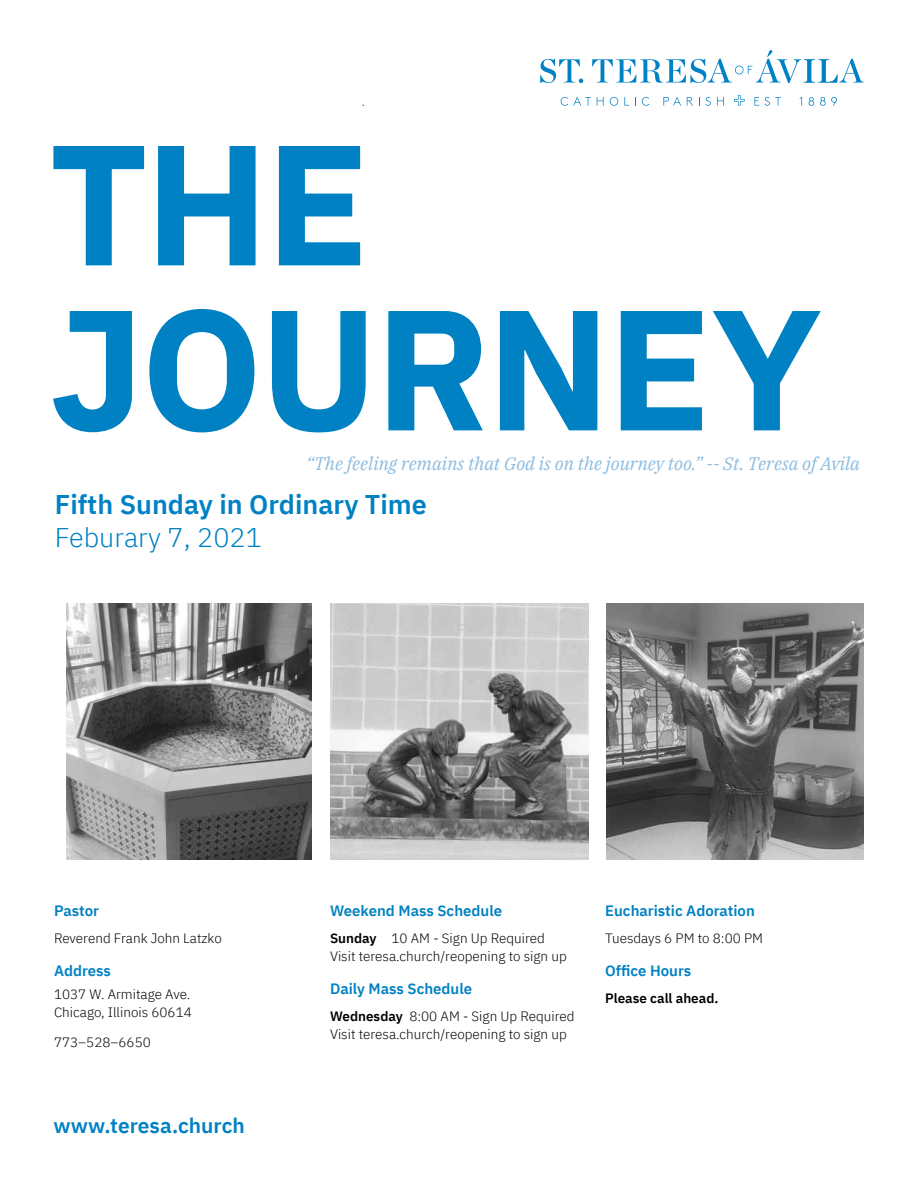
<style>
.page{position:relative;width:918px;height:1188px;background:#fff}
.page>*{position:absolute;margin:0;border:0;box-sizing:border-box;transform-origin:0 0}
.t1{font:600 27px "IBM Plex Sans";color:#0081c3}
.t2{font:300 27px "IBM Plex Sans";color:#0081c3}
.t3{font:600 21px "IBM Plex Sans";color:#0081c3}
.t4{font:italic 18px "IBM Plex Serif";color:#8bbce0}
.t5{font:600 15px "IBM Plex Sans";color:#0081c3}
.t6{font:300 13.5px/18px "IBM Plex Sans";color:#000}
.t7{font:600 13.5px "IBM Plex Sans";color:#000}
.s1{font-weight:600}
</style>
<div class="page">
<svg style="left:53px;top:309px;width:768px;height:123px"></svg>
<svg style="left:53px;top:146px;width:307px;height:119px"></svg>
<svg style="left:540px;top:59px;width:43px;height:24px"></svg>
<svg style="left:592px;top:50px;width:272px;height:33px"></svg>
<svg style="left:734px;top:95px;width:10px;height:10px"></svg>
<svg style="left:561px;top:97px;width:30px;height:9px"></svg>
<svg style="left:597px;top:97px;width:7px;height:9px"></svg>
<svg style="left:610px;top:97px;width:8px;height:9px"></svg>
<svg style="left:624px;top:97px;width:5px;height:9px"></svg>
<svg style="left:642px;top:97px;width:8px;height:9px"></svg>
<svg style="left:663px;top:97px;width:18px;height:9px"></svg>
<svg style="left:687px;top:97px;width:6px;height:9px"></svg>
<svg style="left:706px;top:97px;width:5px;height:9px"></svg>
<svg style="left:717px;top:97px;width:7px;height:9px"></svg>
<svg style="left:754px;top:97px;width:5px;height:9px"></svg>
<svg style="left:765px;top:97px;width:16px;height:9px"></svg>
<svg style="left:809px;top:97px;width:5px;height:9px"></svg>
<svg style="left:820px;top:97px;width:17px;height:9px"></svg>
<img style="left:330px;top:603px;width:258px;height:257px">
<img style="left:606px;top:603px;width:258px;height:257px">
<img style="left:66px;top:603px;width:246px;height:257px">
<h3 class="t4" style="left:306px;top:451px;width:555px">“The feeling remains that God is on the journey too.” -- St. Teresa of Avila</h3>
<h1 class="t1" style="left:55px;top:487px;width:374px">Fifth Sunday in Ordinary Time</h1>
<h1 class="t2" style="left:55px;top:519px;width:209px">Feburary 7, 2021</h1>
<p class="t5" style="left:54px;top:901px;width:47px">Pastor</p>
<p class="t6" style="left:54px;top:929px;width:169px">Reverend Frank John Latzko</p>
<p class="t5" style="left:54px;top:961px;width:59px">Address</p>
<p class="t6" style="left:54px;top:985px;width:139px">1037 W. Armitage Ave.<br>Chicago, Illinois 60614</p>
<p class="t6" style="left:54px;top:1033px;width:98px">773–528–6650</p>
<h2 class="t3" style="left:54px;top:1111px;width:193px">www.teresa.church</h2>
<p class="t5" style="left:330px;top:901px;width:174px">Weekend Mass Schedule</p>
<p class="t6" style="left:330px;top:929px;width:238px"><span class="s1">Sunday</span> 10 AM - Sign Up Required<br>Visit teresa.church/reopening to sign up</p>
<p class="t5" style="left:330px;top:979px;width:144px">Daily Mass Schedule</p>
<p class="t6" style="left:330px;top:1007px;width:246px"><span class="s1">Wednesday</span> 8:00 AM - Sign Up Required<br>Visit teresa.church/reopening to sign up</p>
<p class="t5" style="left:605px;top:901px;width:151px">Eucharistic Adoration</p>
<p class="t6" style="left:605px;top:929px;width:159px">Tuesdays 6 PM to 8:00 PM</p>
<p class="t5" style="left:605px;top:961px;width:88px">Office Hours</p>
<p class="t7" style="left:605px;top:989px;width:115px">Please call ahead.</p>
</div>
